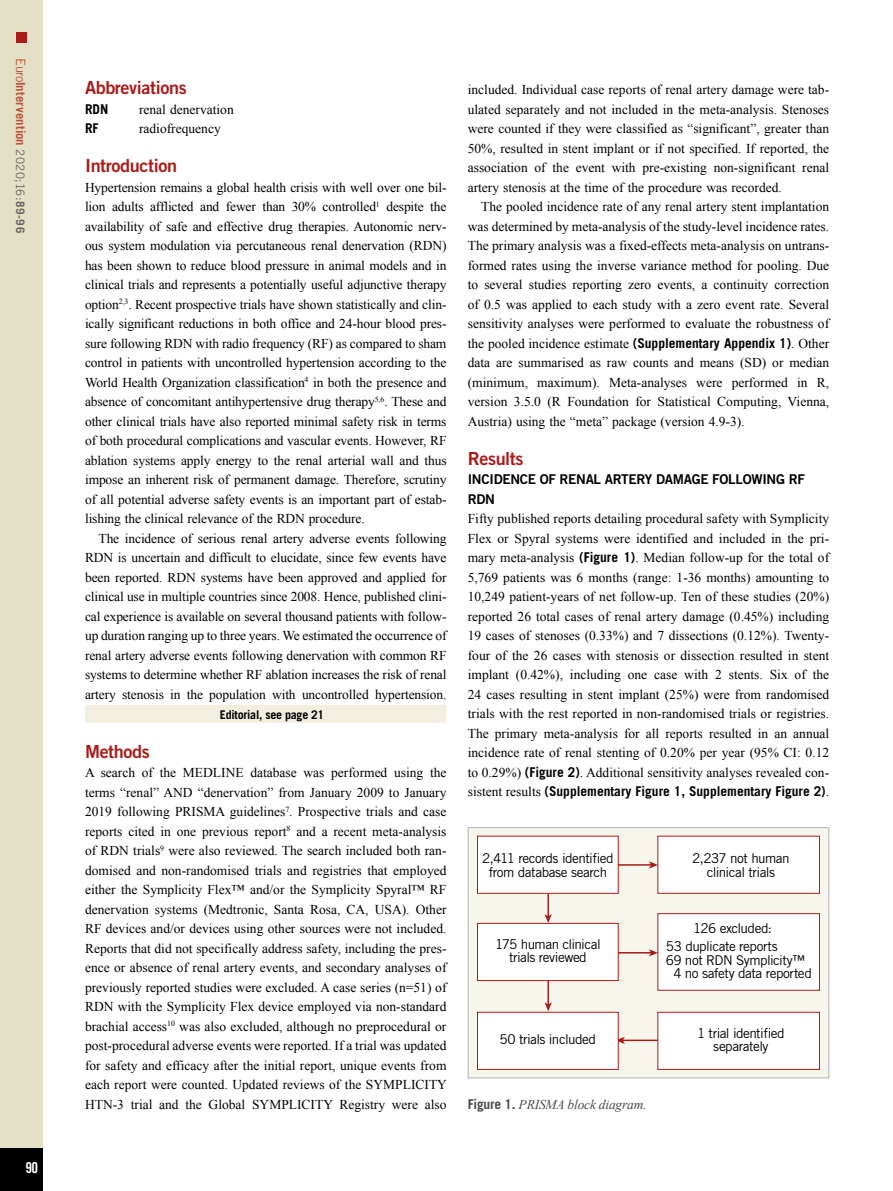
<style>
.page{position:relative;width:893px;height:1191px;background:#fff}
.page>*{position:absolute;margin:0;border:0;box-sizing:border-box;transform-origin:0 0}
.t1{font:18px "Trade Gothic LT Std Bd 2";letter-spacing:-.02em;color:#a91b18}
.t2{font:15px "Trade Gothic LT Std Bd Cn 20";color:#fff}
.t3{font:13.5px/19.5px "Times New Roman";color:#000;text-align:justify}
.t4{font:13.5px/13.5px "Trade Gothic LT Std";letter-spacing:-.035em;color:#000;text-align:center}
.t5{font:700 13.5px "Trade Gothic LT Std";color:#000}
.t6{font:13.5px/19.5px "Trade Gothic LT Std Bd 2";letter-spacing:-.02em;color:#000}
.t7{font:italic 13.5px "Times New Roman";letter-spacing:-.015em;color:#4a4a49}
.t8{font:700 12.75px "Trade Gothic LT Std";letter-spacing:.005em;color:#bc533d}
.t9{font:700 12px "Trade Gothic LT Std";letter-spacing:-.02em;color:#000}
.s1{font-weight:400}
.s2{font-weight:400;font-size:11.7px;color:#646363}
.s3{font-size:11.7px;color:#646363}
.s4{font-family:"Trade Gothic LT Std";font-weight:700}
.s5{font-family:"Times New Roman";font-weight:400}
.s6{font-family:"Trade Gothic LT Std";font-weight:700;font-style:normal}
</style>
<div class="page">
<div style="left:0;top:0;width:43px;height:1191px;background:#e4e0c5"></div>
<div style="left:0;top:1148px;width:43px;height:43px;background:#000"></div>
<div style="left:16px;top:32px;width:10px;height:10px;background:#a91b18"></div>
<div style="left:85px;top:705px;width:361px;height:18px;background:#f2efe1"></div>
<div style="left:468px;top:827px;width:361px;height:250px;background:#f7f6ed"></div>
<hr style="left:616px;top:864px;width:35px;height:1px;background:#a91b18">
<svg style="left:649px;top:861px;width:8px;height:7px"></svg>
<hr style="left:547px;top:881px;width:2px;height:35px;background:#a91b18">
<svg style="left:544px;top:914px;width:8px;height:9px"></svg>
<hr style="left:547px;top:969px;width:2px;height:36px;background:#a91b18">
<svg style="left:544px;top:1002px;width:8px;height:9px"></svg>
<hr style="left:616px;top:952px;width:35px;height:1px;background:#a91b18">
<svg style="left:649px;top:949px;width:8px;height:7px"></svg>
<hr style="left:622px;top:1039px;width:36px;height:2px;background:#a91b18">
<svg style="left:619px;top:1036px;width:6px;height:8px"></svg>
<div style="left:477px;top:836px;width:141px;height:57px;background:#fff"></div>
<div style="left:477px;top:923px;width:141px;height:57px;background:#fff"></div>
<div style="left:477px;top:923px;width:142px;height:58px;border:1px solid #a91b18"></div>
<div style="left:477px;top:1012px;width:141px;height:57px;background:#fff"></div>
<div style="left:477px;top:1012px;width:142px;height:57px;border:1px solid #a91b18"></div>
<div style="left:658px;top:836px;width:161px;height:57px;background:#fff"></div>
<div style="left:658px;top:913px;width:161px;height:77px;background:#fff"></div>
<div style="left:657px;top:913px;width:163px;height:77px;border:1px solid #a91b18"></div>
<div style="left:658px;top:1012px;width:161px;height:57px;background:#fff"></div>
<div style="left:657px;top:1012px;width:163px;height:57px;border:1px solid #a91b18"></div>
<div style="left:468px;top:827px;width:361px;height:251px;border:1px solid #b3b2b2"></div>
<p class="t8" style="left:29px;top:58px;width:176px;rotate:90deg"><span class="s1">Euro</span>Intervention <span class="s2">2020;16:</span><span class="s3">89-96</span></p>
<p class="t2" style="left:25px;top:1158px;width:14px">90</p>
<h1 class="t1" style="left:85px;top:77px;width:103px">Abbreviations</h1>
<p class="t5" style="left:85px;top:101px;width:25px">RDN</p>
<p class="t3" style="left:139px;top:99px;width:96px">renal denervation</p>
<p class="t5" style="left:85px;top:120px;width:15px">RF</p>
<p class="t3" style="left:139px;top:119px;width:83px">radiofrequency</p>
<h1 class="t1" style="left:85px;top:155px;width:94px">Introduction</h1>
<p class="t3" style="left:85px;top:177px;width:363px">Hypertension remains a global health crisis with well over one bil&shy;lion adults afflicted and fewer than 30% controlled<sup>1</sup> despite the availability of safe and effective drug therapies. Autonomic nerv&shy;ous system modulation via percutaneous renal denervation (RDN) has been shown to reduce blood pressure in animal models and in clinical trials and represents a potentially useful adjunctive therapy option<sup>2,3</sup>. Recent prospective trials have shown statistically and clin&shy;ically significant reductions in both office and 24-hour blood pres&shy;sure following RDN with radio frequency (RF) as compared to sham control in patients with uncontrolled hypertension according to the World Health Organization classification<sup>4</sup> in both the presence and absence of concomitant antihypertensive drug therapy<sup>5,6</sup>. These and other clinical trials have also reported minimal safety risk in terms of both procedural complications and vascular events. However, RF ablation systems apply energy to the renal arterial wall and thus impose an inherent risk of permanent damage. Therefore, scrutiny of all potential adverse safety events is an important part of estab&shy;lishing the clinical relevance of the RDN procedure.</p>
<p class="t3" style="left:85px;top:528px;width:363px;text-indent:14px">The incidence of serious renal artery adverse events following RDN is uncertain and difficult to elucidate, since few events have been reported. RDN systems have been approved and applied for clinical use in multiple countries since 2008. Hence, published clini&shy;cal experience is available on several thousand patients with follow&shy;up duration ranging up to three years. We estimated the occurrence of renal artery adverse events following denervation with common RF systems to determine whether RF ablation increases the risk of renal artery stenosis in the population with uncontrolled hypertension.</p>
<p class="t9" style="left:220px;top:707px;width:106px">Editorial, see page 21</p>
<h1 class="t1" style="left:85px;top:740px;width:66px">Methods</h1>
<p class="t3" style="left:85px;top:762px;width:363px">A search of the MEDLINE database was performed using the terms “renal” AND “denervation” from January 2009 to January 2019 following PRISMA guidelines<sup>7</sup>. Prospective trials and case reports cited in one previous report<sup>8</sup> and a recent meta-analysis of RDN trials<sup>9</sup> were also reviewed. The search included both ran&shy;domised and non-randomised trials and registries that employed either the Symplicity Flex™ and/or the Symplicity Spyral™ RF denervation systems (Medtronic, Santa Rosa, CA, USA). Other RF devices and/or devices using other sources were not included.<br>Reports that did not specifically address safety, including the pres&shy;ence or absence of renal artery events, and secondary analyses of previously reported studies were excluded. A case series (n=51) of RDN with the Symplicity Flex device employed via non-standard brachial access<sup>10</sup> was also excluded, although no preprocedural or post-procedural adverse events were reported. If a trial was updated for safety and efficacy after the initial report, unique events from each report were counted. Updated reviews of the SYMPLICITY HTN-3 trial and the Global SYMPLICITY Registry were also</p>
<p class="t3" style="left:468px;top:80px;width:363px">included. Individual case reports of renal artery damage were tab&shy;ulated separately and not included in the meta-analysis. Stenoses were counted if they were classified as “significant”, greater than 50%, resulted in stent implant or if not specified. If reported, the association of the event with pre-existing non-significant renal artery stenosis at the time of the procedure was recorded.</p>
<p class="t3" style="left:468px;top:197px;width:363px;text-indent:14px">The pooled incidence rate of any renal artery stent implantation was determined by meta-analysis of the study-level incidence rates.<br>The primary analysis was a fixed-effects meta-analysis on untrans&shy;formed rates using the inverse variance method for pooling. Due to several studies reporting zero events, a continuity correction of 0.5 was applied to each study with a zero event rate. Several sensitivity analyses were performed to evaluate the robustness of the pooled incidence estimate <span class="s4">(Supplementary Appendix 1)</span>. Other data are summarised as raw counts and means (SD) or median (minimum, maximum). Meta-analyses were performed in R, version 3.5.0 (R Foundation for Statistical Computing, Vienna, Austria) using the “meta” package (version 4.9-3).</p>
<h1 class="t1" style="left:468px;top:447px;width:57px">Results</h1>
<p class="t6" style="left:468px;top:469px;width:339px">INCIDENCE OF RENAL ARTERY DAMAGE FOLLOWING RF<br>RDN</p>
<p class="t3" style="left:468px;top:509px;width:363px">Fifty published reports detailing procedural safety with Symplicity Flex or Spyral systems were identified and included in the pri&shy;mary meta-analysis <span class="s4">(Figure 1)</span>. Median follow-up for the total of 5,769 patients was 6 months (range: 1-36 months) amounting to 10,249 patient-years of net follow-up. Ten of these studies (20%) reported 26 total cases of renal artery damage (0.45%) including 19 cases of stenoses (0.33%) and 7 dissections (0.12%). Twenty&shy;four of the 26 cases with stenosis or dissection resulted in stent implant (0.42%), including one case with 2 stents. Six of the 24 cases resulting in stent implant (25%) were from randomised trials with the rest reported in non-randomised trials or registries.<br>The primary meta-analysis for all reports resulted in an annual incidence rate of renal stenting of 0.20% per year (95% CI: 0.12 to 0.29%) <span class="s4">(Figure 2)</span>. Additional sensitivity analyses revealed con-</p>
<p class="t5" style="left:468px;top:783px;width:363px"><span class="s5">sistent results</span> (Supplementary Figure 1, Supplementary Figure 2)<span class="s5">.</span></p>
<p class="t4" style="left:482px;top:851px;width:133px">2,411 records identified from database search</p>
<p class="t4" style="left:692px;top:851px;width:99px">2,237 not human clinical trials</p>
<p class="t4" style="left:495px;top:937px;width:107px">175 human clinical trials reviewed</p>
<p class="t4" style="left:500px;top:1032px;width:98px">50 trials included</p>
<p class="t7" style="left:468px;top:1095px;width:180px"><span class="s6">Figure 1.</span> PRISMA block diagram.</p>
<p class="t4" style="left:666px;top:919px;width:113px;line-height:18px;text-align:left;text-indent:27px">126 excluded:<br>53 duplicate reports</p>
<p class="t4" style="left:666px;top:953px;width:147px">69 not RDN Symplicity™<br>4 no safety data reported</p>
<p class="t4" style="left:697px;top:1026px;width:89px">1 trial identified separately</p>
</div>
